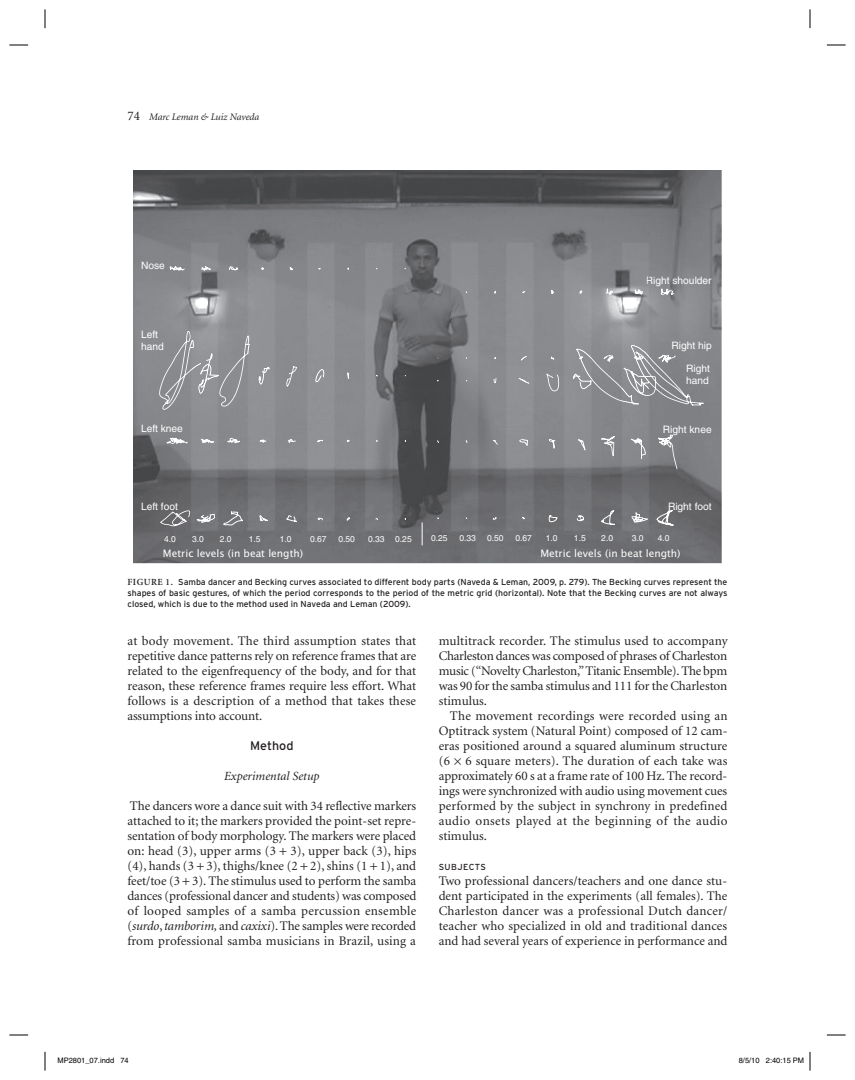
<style>
.page{position:relative;width:855px;height:1080px;background:#fff}
.page>*{position:absolute;margin:0;border:0;box-sizing:border-box;transform-origin:0 0}
.t1{font:13.12px/15px "Minion";color:#231f20;text-align:justify}
.t2{font:13.12px "Minion";letter-spacing:-.02em;color:#231f20}
.t3{font:13.12px "Minion";letter-spacing:.025em;color:#231f20}
.t4{font:italic 12.5px "Minion";color:#231f20}
.t5{font:12.5px "Interstate";color:#231f20}
.t6{font:10.25px/12.2px "Helvetica";color:#fff}
.t7{font:10.25px "Lucida Grande";color:#fff}
.t8{font:italic 10px "Minion";color:#231f20}
.t9{font:8.75px/11.2px "Interstate";color:#231f20;text-align:justify}
.t10{font:8.75px "Interstate";letter-spacing:.05em;color:#231f20}
.t11{font:8.5px "Helvetica";color:#fff}
.t12{font:7.5px "Helvetica";color:#000}
.s1{font-style:normal;font-size:13.12px}
.s2{font-family:"Minion";font-weight:600;font-size:9.38px}
.s3{font-style:italic}
</style>
<div class="page">
<img style="left:134px;top:171px;width:587px;height:393px">
<img style="left:191px;top:242px;width:28px;height:24px">
<img style="left:247px;top:242px;width:29px;height:24px">
<img style="left:307px;top:242px;width:28px;height:24px">
<img style="left:365px;top:242px;width:28px;height:24px">
<img style="left:451px;top:242px;width:28px;height:24px">
<img style="left:506px;top:242px;width:28px;height:24px">
<img style="left:564px;top:242px;width:28px;height:24px">
<img style="left:642px;top:242px;width:8px;height:24px">
<img style="left:621px;top:242px;width:21px;height:24px">
<svg style="left:159px;top:266px;width:545px;height:279px"></svg>
<svg style="left:9px;top:44px;width:19px;height:2px"></svg>
<svg style="left:827px;top:44px;width:19px;height:2px"></svg>
<svg style="left:9px;top:1034px;width:19px;height:2px"></svg>
<svg style="left:827px;top:1034px;width:19px;height:2px"></svg>
<svg style="left:44px;top:9px;width:2px;height:19px"></svg>
<svg style="left:44px;top:1052px;width:2px;height:19px"></svg>
<svg style="left:809px;top:9px;width:2px;height:19px"></svg>
<svg style="left:809px;top:1052px;width:2px;height:19px"></svg>
<p class="t8" style="left:128px;top:112px;width:133px"><span class="s1">74</span> Marc Leman &amp; Luiz Naveda</p>
<p class="t6" style="left:141px;top:259px;width:25px">Nose</p>
<p class="t6" style="left:141px;top:328px;width:24px">Left hand</p>
<p class="t6" style="left:646px;top:274px;width:67px">Right shoulder</p>
<p class="t6" style="left:671px;top:340px;width:42px">Right hip</p>
<p class="t6" style="left:686px;top:362px;width:25px">Right hand</p>
<p class="t6" style="left:141px;top:422px;width:43px">Left knee</p>
<p class="t6" style="left:663px;top:423px;width:50px">Right knee</p>
<p class="t6" style="left:141px;top:500px;width:38px">Left foot</p>
<p class="t11" style="left:164px;top:534px;width:13px">4.0</p>
<p class="t11" style="left:192px;top:534px;width:13px">3.0</p>
<p class="t11" style="left:220px;top:534px;width:13px">2.0</p>
<p class="t11" style="left:249px;top:534px;width:13px">1.5</p>
<p class="t11" style="left:280px;top:534px;width:13px">1.0</p>
<p class="t11" style="left:310px;top:534px;width:18px">0.67</p>
<p class="t11" style="left:338px;top:534px;width:18px">0.50</p>
<p class="t11" style="left:368px;top:534px;width:18px">0.33</p>
<p class="t11" style="left:431px;top:533px;width:18px">0.25</p>
<p class="t11" style="left:395px;top:534px;width:18px">0.25</p>
<p class="t6" style="left:668px;top:500px;width:45px">Right foot</p>
<p class="t11" style="left:459px;top:533px;width:18px">0.33</p>
<p class="t11" style="left:487px;top:533px;width:18px">0.50</p>
<p class="t11" style="left:515px;top:533px;width:18px">0.67</p>
<p class="t11" style="left:546px;top:533px;width:13px">1.0</p>
<p class="t11" style="left:574px;top:533px;width:13px">1.5</p>
<p class="t11" style="left:601px;top:533px;width:13px">2.0</p>
<p class="t11" style="left:632px;top:533px;width:13px">3.0</p>
<p class="t11" style="left:658px;top:533px;width:13px">4.0</p>
<p class="t7" style="left:163px;top:548px;width:142px">Metric levels (in beat length)</p>
<p class="t7" style="left:540px;top:548px;width:142px">Metric levels (in beat length)</p>
<p class="t9" style="left:128px;top:576px;width:601px"><span class="s2">FIGURE 1.</span> Samba dancer and Becking curves associated to different body parts (Naveda &amp; Leman, 2009, p. 279). The Becking curves represent the shapes of basic gestures, of which the period corresponds to the period of the metric grid (horizontal). Note that the Becking curves are not always closed, which is due to the method used in Naveda and Leman (2009).</p>
<p class="t1" style="left:128px;top:634px;width:290px">at body movement. The third assumption states that repetitive dance patterns rely on reference frames that are related to the eigenfrequency of the body, and for that reason, these reference frames require less effort. What follows is a description of a method that takes these assumptions into account.</p>
<p class="t5" style="left:250px;top:738px;width:45px">Method</p>
<p class="t4" style="left:224px;top:770px;width:97px">Experimental Setup</p>
<p class="t1" style="left:127px;top:799px;width:290px">The dancers wore a dance suit with 34 reflective markers attached to it; the markers provided the point-set repre&shy;sentation of body morphology. The markers were placed on: head (3), upper arms (3 3), upper back (3), hips (4), hands (3 3), thighs/knee (2 2), shins (1 1), and feet/toe (3 3). The stimulus used to perform the samba dances (professional dancer and students) was composed of looped samples of a samba percussion ensemble (<span class="s3">surdo</span>, <span class="s3">tamborim,</span> and <span class="s3">caxixi</span>). The samples were recorded from professional samba musicians in Brazil, using a</p>
<p class="t1" style="left:439px;top:634px;width:290px">multitrack recorder. The stimulus used to accompany</p>
<p class="t2" style="left:439px;top:649px;width:290px">Charleston dances was composed of phrases of Charleston</p>
<p class="t2" style="left:439px;top:664px;width:290px">music (“Novelty Charleston,” Titanic Ensemble). The bpm</p>
<p class="t1" style="left:439px;top:679px;width:290px">was 90 for the samba stimulus and 111 for the Charleston</p>
<p class="t1" style="left:439px;top:694px;width:50px">stimulus.</p>
<p class="t1" style="left:450px;top:709px;width:279px">The movement recordings were recorded using an</p>
<p class="t1" style="left:439px;top:724px;width:290px">Optitrack system (Natural Point) composed of 12 cam-</p>
<p class="t1" style="left:439px;top:739px;width:290px">eras positioned around a squared aluminum structure</p>
<p class="t1" style="left:439px;top:754px;width:290px">(6 6 square meters). The duration of each take was</p>
<p class="t1" style="left:439px;top:769px;width:290px">approximately 60 s at a frame rate of 100 Hz. The record-</p>
<p class="t1" style="left:439px;top:784px;width:290px">ings were synchronized with audio using movement cues</p>
<p class="t1" style="left:439px;top:799px;width:290px">performed by the subject in synchrony in predefined</p>
<p class="t3" style="left:439px;top:814px;width:290px">audio onsets played at the beginning of the audio</p>
<p class="t1" style="left:439px;top:829px;width:50px">stimulus.</p>
<p class="t10" style="left:439px;top:862px;width:48px">Subjects</p>
<p class="t1" style="left:439px;top:874px;width:290px">Two professional dancers/teachers and one dance stu&shy;dent participated in the experiments (all females). The Charleston dancer was a professional Dutch dancer/ teacher who specialized in old and traditional dances and had several years of experience in performance and</p>
<p class="t12" style="left:58px;top:1056px;width:73px">MP2801_07.indd 74</p>
<p class="t12" style="left:739px;top:1056px;width:67px">8/5/10 2:40:15 PM</p>
</div>
